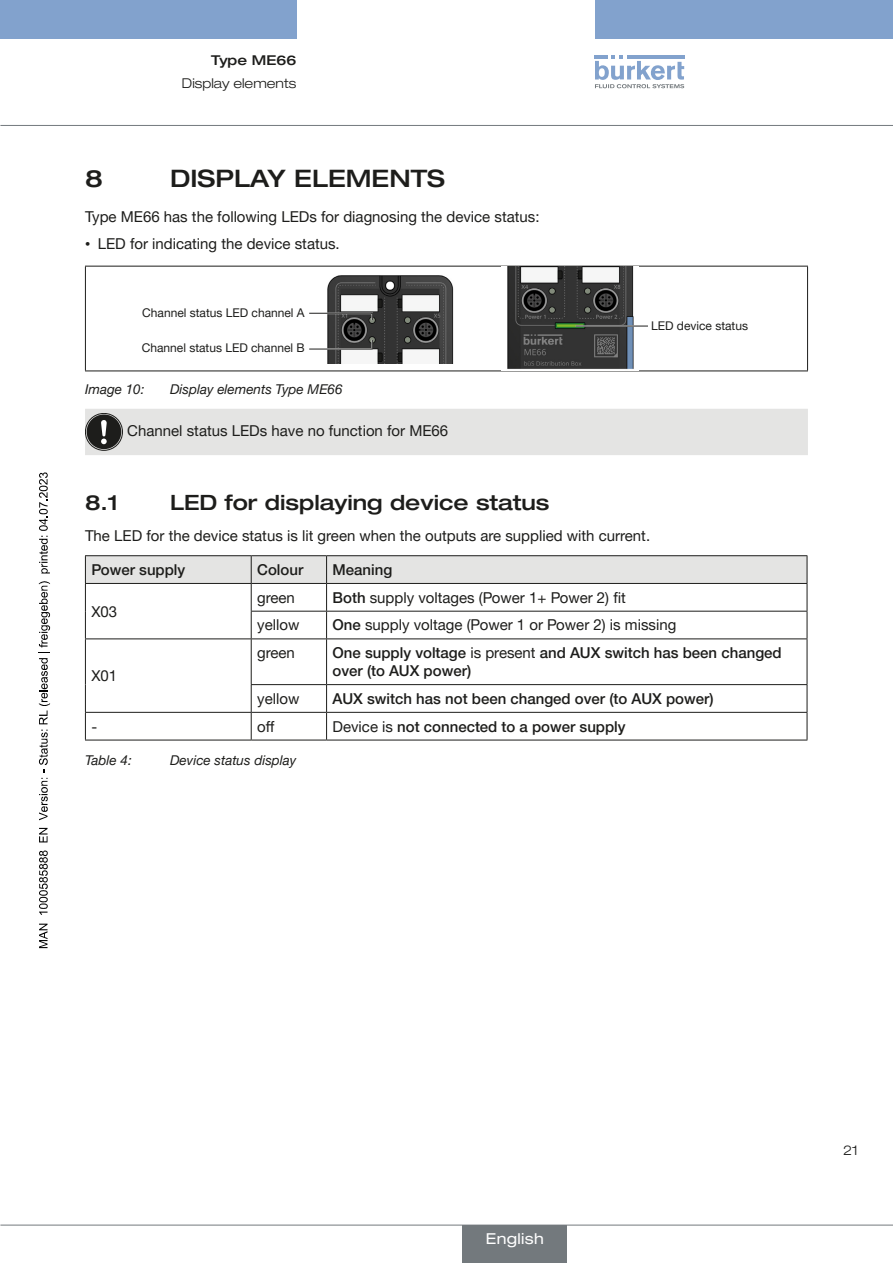
<style>
.page{position:relative;width:893px;height:1263px;background:#fff}
.page>*{position:absolute;margin:0;border:0;box-sizing:border-box;transform-origin:0 0}
.t1{font:500 expanded 24px "Helvetica Neue LTW1 G";color:#1d1d1b}
.t2{font:500 expanded 21px "Helvetica Neue LTW1 G";color:#1d1d1b}
.t3{font:15px "Helvetica Neue LTW1 G";color:#1d1d1b}
.t4{font:500 15px/18px "Helvetica Neue LTW1 G";color:#1d1d1b}
.t5{font:expanded 15px "Helvetica Neue LTW1 G";letter-spacing:.025em;color:#fff}
.t6{font:italic 13.5px "Helvetica Neue LTW1 G";color:#1d1d1b}
.t7{font:300 expanded 13.5px "Helvetica Neue LTW1 G";color:#1d1d1b}
.t8{font:500 expanded 13.5px "Helvetica Neue LTW1 G";color:#1d1d1b}
.t9{font:12px "Helvetica Neue LTW1 G";color:#1d1d1b}
.s1{font-family:"Arial Unicode MS"}
.s2{font-weight:500}
.s3{font-weight:400}
</style>
<div class="page">
<div style="left:0;top:0;width:297px;height:38px;background:#82a2cd"></div>
<div style="left:595px;top:0;width:298px;height:38px;background:#82a2cd"></div>
<svg style="left:595px;top:55px;width:89px;height:33px"></svg>
<hr style="left:0;top:125px;width:893px;height:1px;background:#73797d">
<hr style="left:85px;top:266px;width:723px;height:1px;background:#1d1d1b">
<hr style="left:85px;top:266px;width:1px;height:105px;background:#1d1d1b">
<hr style="left:807px;top:266px;width:1px;height:105px;background:#1d1d1b">
<hr style="left:85px;top:371px;width:723px;height:1px;background:#1d1d1b">
<img style="left:327px;top:275px;width:127px;height:89px">
<svg style="left:309px;top:312px;width:65px;height:10px"></svg>
<svg style="left:309px;top:338px;width:65px;height:12px"></svg>
<img style="left:507px;top:267px;width:127px;height:103px">
<hr style="left:576px;top:325px;width:72px;height:2px;background:#fff">
<div style="left:85px;top:409px;width:723px;height:46px;background:#e4e4e3"></div>
<hr style="left:85px;top:555px;width:166px;height:1px;background:#1d1d1b">
<hr style="left:251px;top:555px;width:76px;height:1px;background:#1d1d1b">
<hr style="left:327px;top:555px;width:480px;height:1px;background:#1d1d1b">
<svg style="left:85px;top:556px;width:723px;height:82px"></svg>
<hr style="left:85px;top:638px;width:166px;height:1px;background:#1d1d1b">
<hr style="left:85px;top:639px;width:1px;height:46px;background:#1d1d1b">
<hr style="left:251px;top:638px;width:76px;height:1px;background:#1d1d1b">
<hr style="left:251px;top:639px;width:1px;height:45px;background:#1d1d1b">
<hr style="left:327px;top:638px;width:480px;height:1px;background:#1d1d1b">
<hr style="left:326px;top:639px;width:1px;height:45px;background:#1d1d1b">
<hr style="left:807px;top:639px;width:1px;height:45px;background:#1d1d1b">
<hr style="left:251px;top:684px;width:76px;height:1px;background:#1d1d1b">
<hr style="left:327px;top:684px;width:480px;height:1px;background:#1d1d1b">
<hr style="left:85px;top:712px;width:166px;height:1px;background:#1d1d1b">
<svg style="left:85px;top:685px;width:1px;height:55px"></svg>
<hr style="left:251px;top:712px;width:76px;height:1px;background:#1d1d1b">
<svg style="left:251px;top:685px;width:1px;height:55px"></svg>
<hr style="left:327px;top:712px;width:480px;height:1px;background:#1d1d1b">
<svg style="left:326px;top:685px;width:1px;height:55px"></svg>
<svg style="left:807px;top:685px;width:1px;height:55px"></svg>
<hr style="left:85px;top:740px;width:166px;height:1px;background:#1d1d1b">
<hr style="left:251px;top:740px;width:76px;height:1px;background:#1d1d1b">
<hr style="left:327px;top:740px;width:480px;height:1px;background:#1d1d1b">
<hr style="left:0;top:1225px;width:893px;height:1px;background:#73797d">
<div style="left:463px;top:1225px;width:104px;height:38px;background:#73797d"></div>
<svg style="left:39px;top:924px;width:9px;height:24px"></svg>
<svg style="left:39px;top:850px;width:9px;height:65px"></svg>
<svg style="left:39px;top:828px;width:9px;height:14px"></svg>
<svg style="left:39px;top:581px;width:11px;height:239px"></svg>
<svg style="left:39px;top:472px;width:11px;height:101px"></svg>
<p class="t8" style="left:211px;top:51px;width:87px">Type ME66</p>
<p class="t7" style="left:182px;top:75px;width:116px">Display elements</p>
<h1 class="t1" style="left:85px;top:163px;width:19px">8</h1>
<h1 class="t1" style="left:170px;top:163px;width:276px">DISPLAY ELEMENTS</h1>
<p class="t3" style="left:85px;top:208px;width:456px">Type ME66 has the following LEDs for diagnosing the device status:</p>
<p class="t3" style="left:85px;top:234px;width:256px"><span class="s1">•</span> LED for indicating the device status.</p>
<p class="t9" style="left:142px;top:305px;width:164px">Channel status LED channel A</p>
<p class="t9" style="left:142px;top:340px;width:164px">Channel status LED channel B</p>
<p class="t6" style="left:85px;top:381px;width:61px">Image 10:</p>
<p class="t6" style="left:170px;top:381px;width:174px">Display elements Type ME66</p>
<p class="t3" style="left:127px;top:422px;width:322px">Channel status LEDs have no function for ME66</p>
<p class="t9" style="left:651px;top:318px;width:98px">LED device status</p>
<h2 class="t2" style="left:85px;top:489px;width:35px">8.1</h2>
<h2 class="t2" style="left:170px;top:489px;width:381px">LED for displaying device status</h2>
<p class="t3" style="left:85px;top:526px;width:567px">The LED for the device status is lit green when the outputs are supplied with current.</p>
<p class="t4" style="left:91px;top:561px;width:95px">Power supply</p>
<p class="t4" style="left:257px;top:561px;width:48px">Colour</p>
<p class="t4" style="left:333px;top:561px;width:61px">Meaning</p>
<p class="t3" style="left:91px;top:602px;width:27px">X03</p>
<p class="t3" style="left:257px;top:588px;width:39px">green</p>
<p class="t3" style="left:333px;top:588px;width:295px"><span class="s2">Both</span> supply voltages (Power 1+ Power 2) fit</p>
<p class="t3" style="left:257px;top:616px;width:44px">yellow</p>
<p class="t3" style="left:333px;top:616px;width:345px"><span class="s2">One</span> supply voltage (Power 1 or Power 2) is missing</p>
<p class="t3" style="left:91px;top:666px;width:27px">X01</p>
<p class="t3" style="left:257px;top:643px;width:39px">green</p>
<p class="t4" style="left:333px;top:644px;width:451px">One supply voltage <span class="s3">is present</span> and AUX switch has been changed over (to AUX power)</p>
<p class="t3" style="left:257px;top:689px;width:44px">yellow</p>
<p class="t4" style="left:333px;top:689px;width:383px">AUX switch has not been changed over (to AUX power)</p>
<p class="t3" style="left:91px;top:717px;width:7px">-</p>
<p class="t3" style="left:257px;top:717px;width:19px">off</p>
<p class="t4" style="left:332px;top:717px;width:295px"><span class="s3">Device is</span> not connected to a power supply</p>
<p class="t6" style="left:85px;top:752px;width:48px">Table 4:</p>
<p class="t6" style="left:170px;top:752px;width:128px">Device status display</p>
<p class="t5" style="left:486px;top:1229px;width:60px">English</p>
<p class="t7" style="left:843px;top:1142px;width:17px">21</p>
</div>
